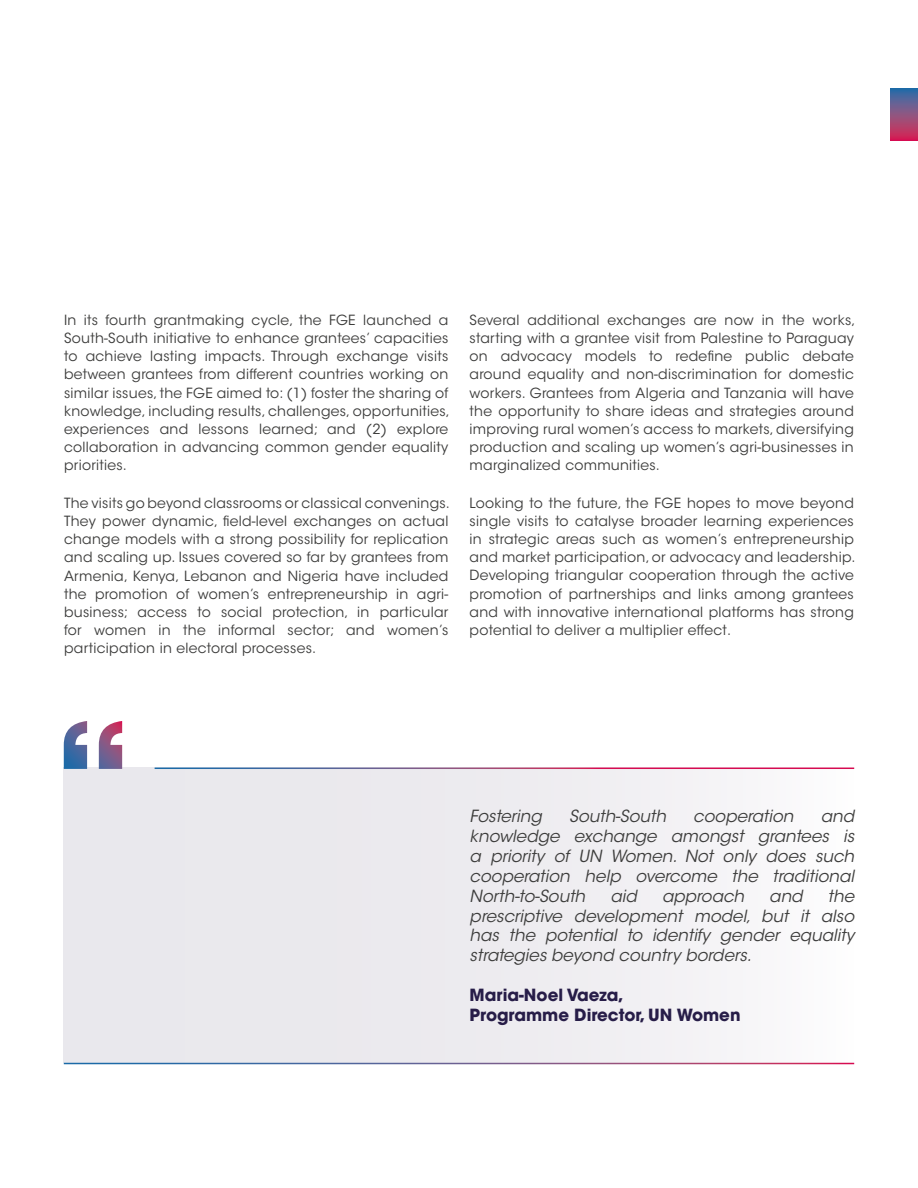
<style>
.page{position:relative;width:918px;height:1188px;background:#fff}
.page>*{position:absolute;margin:0;border:0;box-sizing:border-box;transform-origin:0 0}
.t1{font:italic 16.65px/20px "ITC Avant Garde Std";color:#3c3c3b;text-align:justify}
.t2{font:700 16.65px/20px "ITC Avant Garde Std";color:#271d48}
.t3{font:13.95px/18.1px "ITC Avant Garde Std";letter-spacing:.02em;color:#3c3c3b;text-align:justify}
</style>
<div class="page">
<svg style="left:891px;top:89px;width:27px;height:52px"></svg>
<div style="left:64px;top:768px;width:790px;height:295px;background:linear-gradient(to right,#e5e4e9,#f8f7f9)"></div>
<hr style="left:155px;top:768px;width:699px;height:1px;background:#fff">
<svg style="left:64px;top:721px;width:58px;height:48px"></svg>
<p class="t3" style="left:64px;top:311px;width:387px">In its fourth grantmaking cycle, the FGE launched a South-South initiative to enhance grantees’ capacities to achieve lasting impacts. Through exchange visits between grantees from different countries working on similar issues, the FGE aimed to: (1) foster the sharing of knowledge, including results, challenges, opportunities, experiences and lessons learned; and (2) explore collaboration in advancing common gender equality priorities.</p>
<p class="t3" style="left:64px;top:494px;width:387px">The visits go beyond classrooms or classical convenings.<br>They power dynamic, field-level exchanges on actual change models with a strong possibility for replication and scaling up. Issues covered so far by grantees from Armenia, Kenya, Lebanon and Nigeria have included the promotion of women’s entrepreneurship in agri&shy;business; access to social protection, in particular for women in the informal sector; and women’s participation in electoral processes.</p>
<p class="t3" style="left:470px;top:311px;width:387px">Several additional exchanges are now in the works, starting with a grantee visit from Palestine to Paraguay on advocacy models to redefine public debate around equality and non-discrimination for domestic workers. Grantees from Algeria and Tanzania will have the opportunity to share ideas and strategies around improving rural women’s access to markets, diversifying production and scaling up women’s agri-businesses in marginalized communities.</p>
<p class="t3" style="left:470px;top:494px;width:387px">Looking to the future, the FGE hopes to move beyond single visits to catalyse broader learning experiences in strategic areas such as women’s entrepreneurship and market participation, or advocacy and leadership.<br>Developing triangular cooperation through the active promotion of partnerships and links among grantees and with innovative international platforms has strong potential to deliver a multiplier effect.</p>
<p class="t1" style="left:470px;top:806px;width:74px">Fostering</p>
<p class="t1" style="left:569px;top:806px;width:98px">South-South</p>
<p class="t1" style="left:693px;top:806px;width:102px">cooperation</p>
<p class="t1" style="left:470px;top:806px;width:386px;text-indent:351px">and knowledge exchange amongst grantees is a priority of UN Women. Not only does such cooperation help overcome the traditional North-to-South</p>
<p class="t1" style="left:470px;top:886px;width:386px;text-indent:358px">the prescriptive development model, but it also has the potential to identify gender equality strategies beyond country borders.</p>
<p class="t2" style="left:470px;top:985px;width:272px">Maria-Noel Vaeza,<br>Programme Director, UN Women</p>
<p class="t1" style="left:610px;top:886px;width:28px">aid</p>
<p class="t1" style="left:662px;top:886px;width:84px">approach</p>
<p class="t1" style="left:769px;top:886px;width:35px">and</p>
</div>
